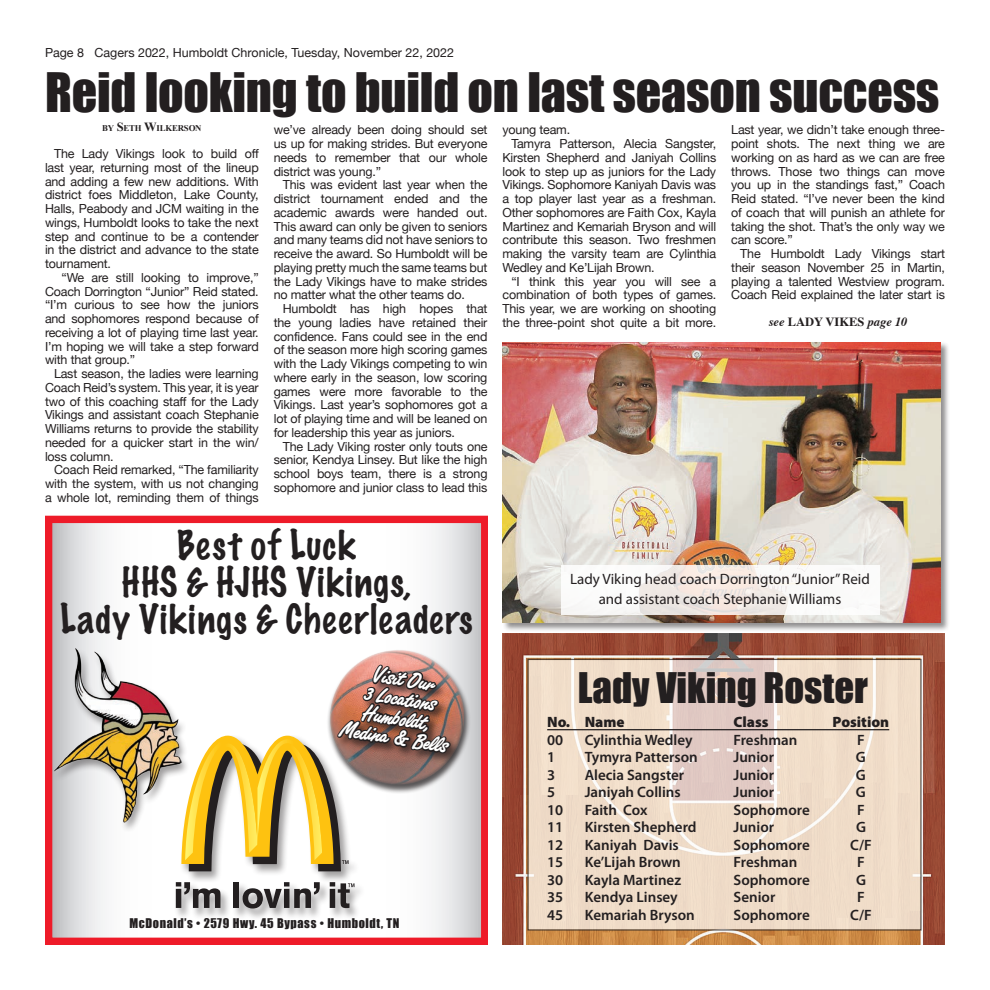
<style>
.page{position:relative;width:990px;height:990px;background:#fff}
.page>*{position:absolute;margin:0;border:0;box-sizing:border-box;transform-origin:0 0}
.t1{font:50px "Impact";letter-spacing:-.005em;color:#231f20}
.t2{font:38.75px "Impact";color:#231f20}
.t3{font:100 36.88px/36.9px "Marker Felt";letter-spacing:.04em;color:#231f20;text-align:center}
.t4{font:24.62px/19.6px "Freestyle Script Bold Let Plain";color:#fff;text-align:center}
.t5{font:600 15px "Myriad Pro";color:#231f20}
.t6{font:15px/20px "Myriad Pro";color:#231f20;text-align:center}
.t7{font:900 15px "Myriad Pro";color:#231f20}
.t8{font:12.5px/13.8px "Helvetica Neue";letter-spacing:-.015em;color:#231f20;text-align:justify}
.t9{font:italic 700 12.5px "Times";color:#231f20}
.t10{font:12.25px "Impact";letter-spacing:.05em;color:#231f20}
.t11{font:700 8.75px "Times New Roman";letter-spacing:-.02em;color:#231f20}
.s1{font-size:12.5px}
.s2{font-style:normal}
</style>
<div class="page">
<img style="left:502px;top:634px;width:443px;height:311px">
<svg style="left:529px;top:661px;width:391px;height:268px;background:#eedbc9"></svg>
<hr style="left:547px;top:729px;width:342px;height:1px;background:#231f20">
<div style="left:502px;top:341px;width:448px;height:292px;background:#231f20;opacity:.5"></div>
<img style="left:502px;top:342px;width:438px;height:281px">
<svg style="left:562px;top:565px;width:318px;height:49px"></svg>
<svg style="left:45px;top:516px;width:443px;height:429px"></svg>
<div style="left:52px;top:648px;width:138px;height:186px;background:#231f20;opacity:.44"></div>
<img style="left:53px;top:647px;width:128px;height:175px">
<div style="left:327px;top:649px;width:144px;height:145px;background:#231f20;opacity:.75"></div>
<img style="left:333px;top:650px;width:64px;height:1px">
<div style="left:336px;top:664px;width:125px;height:101px;background:#231f20;opacity:.75"></div>
<div style="left:174px;top:735px;width:191px;height:186px;background:#231f20;opacity:.43"></div>
<svg style="left:181px;top:651px;width:271px;height:220px"></svg>
<svg style="left:128px;top:882px;width:273px;height:63px"></svg>
<p class="t8" style="left:45px;top:45px;width:411px">Page 8 Cagers 2022, Humboldt Chronicle, Tuesday, November 22, 2022</p>
<h1 class="t1" style="left:45px;top:53px;width:896px">Reid looking to build on last season success</h1>
<p class="t11" style="left:102px;top:122px;width:101px">BY <span class="s1">S</span>ETH <span class="s1">W</span>ILKERSON</p>
<p class="t8" style="left:45px;top:147px;width:215px;text-indent:9px">The Lady Vikings look to build off last year, returning most of the lineup and adding a few new additions. With district foes Middleton, Lake County, Halls, Peabody and JCM waiting in the wings, Humboldt looks to take the next step and continue to be a contender in the district and advance to the state tournament.</p>
<p class="t8" style="left:45px;top:270px;width:215px;text-indent:17px">“We are still looking to improve,” Coach Dorrington “Junior” Reid stated. “I’m curious to see how the juniors and sophomores respond because of receiving a lot of playing time last year.<br>I’m hoping we will take a step forward with that group.”</p>
<p class="t8" style="left:45px;top:367px;width:215px;text-indent:9px">Last season, the ladies were learning Coach Reid’s system. This year, it is year two of this coaching staff for the Lady Vikings and assistant coach Stephanie Williams returns to provide the stability needed for a quicker start in the win/ loss column.</p>
<p class="t8" style="left:45px;top:463px;width:215px;text-indent:9px">Coach Reid remarked, “The familiarity with the system, with us not changing a whole lot, reminding them of things</p>
<p class="t8" style="left:274px;top:123px;width:215px">we’ve already been doing should set us up for making strides. But everyone needs to remember that our whole district was young.”</p>
<p class="t8" style="left:274px;top:178px;width:215px;text-indent:9px">This was evident last year when the district tournament ended and the academic awards were handed out.<br>This award can only be given to seniors and many teams did not have seniors to receive the award. So Humboldt will be playing pretty much the same teams but the Lady Vikings have to make strides no matter what the other teams do.</p>
<p class="t8" style="left:274px;top:302px;width:215px;text-indent:9px">Humboldt has high hopes that the young ladies have retained their confidence. Fans could see in the end of the season more high scoring games with the Lady Vikings competing to win where early in the season, low scoring games were more favorable to the Vikings. Last year’s sophomores got a lot of playing time and will be leaned on for leadership this year as juniors.</p>
<p class="t8" style="left:274px;top:439px;width:215px;text-indent:9px">The Lady Viking roster only touts one senior, Kendya Linsey. But like the high school boys team, there is a strong sophomore and junior class to lead this</p>
<h3 class="t3" style="left:60px;top:529px;width:414px">Best of Luck<br>HHS &amp; HJHS Vikings,<br>Lady Vikings &amp; Cheerleaders</h3>
<h3 class="t4" style="left:352px;top:662px;width:110px;rotate:9deg">Visit Our<br>3 Locations<br>Humboldt,<br>Medina &amp; Bells</h3>
<p class="t10" style="left:130px;top:913px;width:271px">McDonald’s • 2579 Hwy. 45 Bypass • Humboldt, TN</p>
<p class="t8" style="left:502px;top:123px;width:69px">young team.</p>
<p class="t8" style="left:512px;top:137px;width:206px">Tamyra Patterson, Alecia Sangster,</p>
<p class="t8" style="left:502px;top:150px;width:215px">Kirsten Shepherd and Janiyah Collins</p>
<p class="t8" style="left:502px;top:164px;width:215px">look to step up as juniors for the Lady</p>
<p class="t8" style="left:502px;top:178px;width:215px">Vikings. Sophomore Kaniyah Davis was</p>
<p class="t8" style="left:502px;top:192px;width:215px">a top player last year as a freshman.</p>
<p class="t8" style="left:502px;top:205px;width:215px">Other sophomores are Faith Cox, Kayla</p>
<p class="t8" style="left:502px;top:219px;width:215px">Martinez and Kemariah Bryson and will</p>
<p class="t8" style="left:502px;top:233px;width:215px">contribute this season. Two freshmen</p>
<p class="t8" style="left:502px;top:247px;width:215px">making the varsity team are Cylinthia</p>
<p class="t8" style="left:502px;top:260px;width:154px">Wedley and Ke’Lijah Brown.</p>
<p class="t8" style="left:512px;top:274px;width:206px">“I think this year you will see a</p>
<p class="t8" style="left:502px;top:288px;width:215px">combination of both types of games.</p>
<p class="t8" style="left:502px;top:302px;width:215px">This year, we are working on shooting</p>
<p class="t8" style="left:502px;top:315px;width:215px">the three-point shot quite a bit more.</p>
<p class="t8" style="left:731px;top:123px;width:215px">Last year, we didn’t take enough three&shy;point shots. The next thing we are working on as hard as we can are free throws. Those two things can move you up in the standings fast,” Coach Reid stated. “I’ve never been the kind of coach that will punish an athlete for taking the shot. That’s the only way we can score.”</p>
<p class="t8" style="left:731px;top:247px;width:215px;text-indent:9px">The Humboldt Lady Vikings start their season November 25 in Martin, playing a talented Westview program.<br>Coach Reid explained the later start is</p>
<p class="t9" style="left:769px;top:314px;width:140px">see <span class="s2">LADY VIKES</span> page 10</p>
<p class="t6" style="left:570px;top:568px;width:301px">Lady Viking head coach Dorrington “Junior” Reid and assistant coach Stephanie Williams</p>
<h2 class="t2" style="left:578px;top:657px;width:292px">Lady Viking Roster</h2>
<p class="t7" style="left:547px;top:712px;width:79px">No. Name</p>
<p class="t7" style="left:733px;top:712px;width:37px">Class</p>
<p class="t7" style="left:833px;top:712px;width:58px">Position</p>
<p class="t5" style="left:547px;top:730px;width:18px">00</p>
<p class="t5" style="left:585px;top:730px;width:109px">Cylinthia Wedley</p>
<p class="t5" style="left:733px;top:730px;width:66px">Freshman</p>
<p class="t5" style="left:857px;top:730px;width:9px">F</p>
<p class="t5" style="left:547px;top:748px;width:10px">1</p>
<p class="t5" style="left:585px;top:748px;width:115px">Tymyra Patterson</p>
<p class="t5" style="left:733px;top:748px;width:42px">Junior</p>
<p class="t5" style="left:856px;top:748px;width:11px">G</p>
<p class="t5" style="left:547px;top:765px;width:10px">3</p>
<p class="t5" style="left:585px;top:765px;width:101px">Alecia Sangster</p>
<p class="t5" style="left:733px;top:765px;width:42px">Junior</p>
<p class="t5" style="left:856px;top:765px;width:11px">G</p>
<p class="t5" style="left:547px;top:783px;width:10px">5</p>
<p class="t5" style="left:585px;top:783px;width:98px">Janiyah Collins</p>
<p class="t5" style="left:733px;top:783px;width:42px">Junior</p>
<p class="t5" style="left:856px;top:783px;width:11px">G</p>
<p class="t5" style="left:547px;top:800px;width:18px">10</p>
<p class="t5" style="left:585px;top:800px;width:64px">Faith Cox</p>
<p class="t5" style="left:733px;top:800px;width:78px">Sophomore</p>
<p class="t5" style="left:857px;top:800px;width:9px">F</p>
<p class="t5" style="left:547px;top:818px;width:18px">11</p>
<p class="t5" style="left:585px;top:818px;width:113px">Kirsten Shepherd</p>
<p class="t5" style="left:733px;top:818px;width:42px">Junior</p>
<p class="t5" style="left:856px;top:818px;width:11px">G</p>
<p class="t5" style="left:547px;top:835px;width:18px">12</p>
<p class="t5" style="left:585px;top:835px;width:96px">Kaniyah Davis</p>
<p class="t5" style="left:733px;top:835px;width:78px">Sophomore</p>
<p class="t5" style="left:850px;top:835px;width:23px">C/F</p>
<p class="t5" style="left:547px;top:853px;width:18px">15</p>
<p class="t5" style="left:585px;top:853px;width:98px">Ke’Lijah Brown</p>
<p class="t5" style="left:733px;top:853px;width:66px">Freshman</p>
<p class="t5" style="left:857px;top:853px;width:9px">F</p>
<p class="t5" style="left:547px;top:870px;width:18px">30</p>
<p class="t5" style="left:585px;top:870px;width:98px">Kayla Martinez</p>
<p class="t5" style="left:734px;top:870px;width:78px">Sophomore</p>
<p class="t5" style="left:856px;top:870px;width:11px">G</p>
<p class="t5" style="left:547px;top:888px;width:18px">35</p>
<p class="t5" style="left:585px;top:888px;width:95px">Kendya Linsey</p>
<p class="t5" style="left:734px;top:888px;width:43px">Senior</p>
<p class="t5" style="left:857px;top:888px;width:9px">F</p>
<p class="t5" style="left:547px;top:905px;width:18px">45</p>
<p class="t5" style="left:585px;top:905px;width:112px">Kemariah Bryson</p>
<p class="t5" style="left:734px;top:905px;width:78px">Sophomore</p>
<p class="t5" style="left:850px;top:905px;width:23px">C/F</p>
</div>
